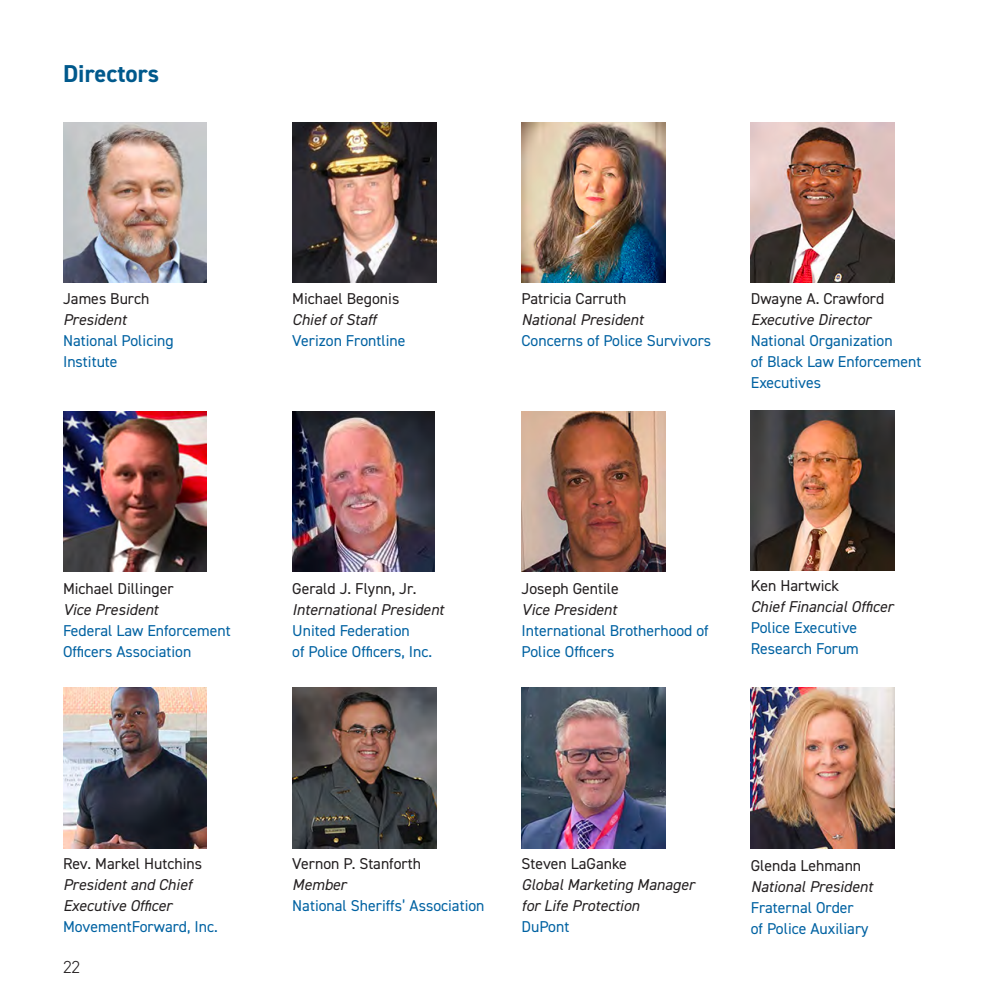
<style>
.page{position:relative;width:1008px;height:1008px;background:#fff}
.page>*{position:absolute;margin:0;border:0;box-sizing:border-box;transform-origin:0 0}
.t1{font:700 24.5px "DIN2014";color:#00598c}
.t2{font:300 17.5px "DIN2014";color:#231f20}
.Body{font:15.75px/21px "DIN2014";color:#0062a2}
.Body-2{font:italic 15.75px/21px "DIN2014";color:#231f20}
.s1{color:#231f20}
.s2{font-style:italic;color:#231f20}
.s3{font-style:normal}
.s4{font-style:normal;color:#0062a2}
</style>
<div class="page">
<img style="left:63px;top:122px;width:144px;height:160px">
<img style="left:292px;top:122px;width:144px;height:160px">
<img style="left:522px;top:122px;width:143px;height:160px">
<img style="left:751px;top:122px;width:144px;height:160px">
<img style="left:63px;top:411px;width:144px;height:160px">
<img style="left:292px;top:411px;width:143px;height:160px">
<img style="left:522px;top:411px;width:143px;height:160px">
<img style="left:751px;top:410px;width:144px;height:160px">
<img style="left:63px;top:688px;width:144px;height:160px">
<img style="left:292px;top:688px;width:144px;height:160px">
<img style="left:522px;top:688px;width:143px;height:160px">
<img style="left:751px;top:688px;width:144px;height:160px">
<p class="t1" style="left:63px;top:57px;width:98px">Directors</p>
<p class="Body" style="left:63px;top:287px;width:112px"><span class="s1">James Burch<br></span><span class="s2">President<br></span>National Policing<br>Institute</p>
<p class="Body" style="left:292px;top:287px;width:115px"><span class="s1">Michael Begonis<br></span><span class="s2">Chief of Staff<br></span>Verizon Frontline</p>
<p class="Body" style="left:522px;top:287px;width:191px"><span class="s1">Patricia Carruth<br></span><span class="s2">National President<br></span>Concerns of Police Survivors</p>
<p class="Body" style="left:751px;top:287px;width:172px"><span class="s1">Dwayne A. Crawford<br></span><span class="s2">Executive Director<br></span>National Organization<br>of Black Law Enforcement<br>Executives</p>
<p class="Body" style="left:63px;top:578px;width:169px"><span class="s1">Michael Dillinger<br></span><span class="s2">Vice President<br></span>Federal Law Enforcement<br>Officers Association</p>
<p class="Body" style="left:751px;top:575px;width:144px"><span class="s1">Ken Hartwick<br></span><span class="s2">Chief Financial Officer<br></span>Police Executive<br>Research Forum</p>
<p class="Body" style="left:522px;top:578px;width:189px"><span class="s1">Joseph Gentile<br></span><span class="s2">Vice President<br></span>International Brotherhood of<br>Police Officers</p>
<p class="Body" style="left:292px;top:578px;width:153px"><span class="s1">Gerald J. Flynn, Jr.<br></span><span class="s2">International President<br></span>United Federation<br>of Police Officers, Inc.</p>
<p class="Body-2" style="left:63px;top:853px;width:156px"><span class="s3">Rev. Markel Hutchins<br></span>President and Chief<br>Executive Officer<br><span class="s4">MovementForward, Inc.</span></p>
<p class="Body" style="left:292px;top:853px;width:194px"><span class="s1">Vernon P. Stanforth<br></span><span class="s2">Member<br></span>National Sheriffs’ Association</p>
<p class="t2" style="left:63px;top:956px;width:19px">22</p>
<p class="Body-2" style="left:522px;top:853px;width:175px"><span class="s3">Steven LaGanke<br></span>Global Marketing Manager for Life Protection<br><span class="s4">DuPont</span></p>
<p class="Body" style="left:751px;top:855px;width:123px"><span class="s1">Glenda Lehmann<br></span><span class="s2">National President<br></span>Fraternal Order<br>of Police Auxiliary</p>
</div>
